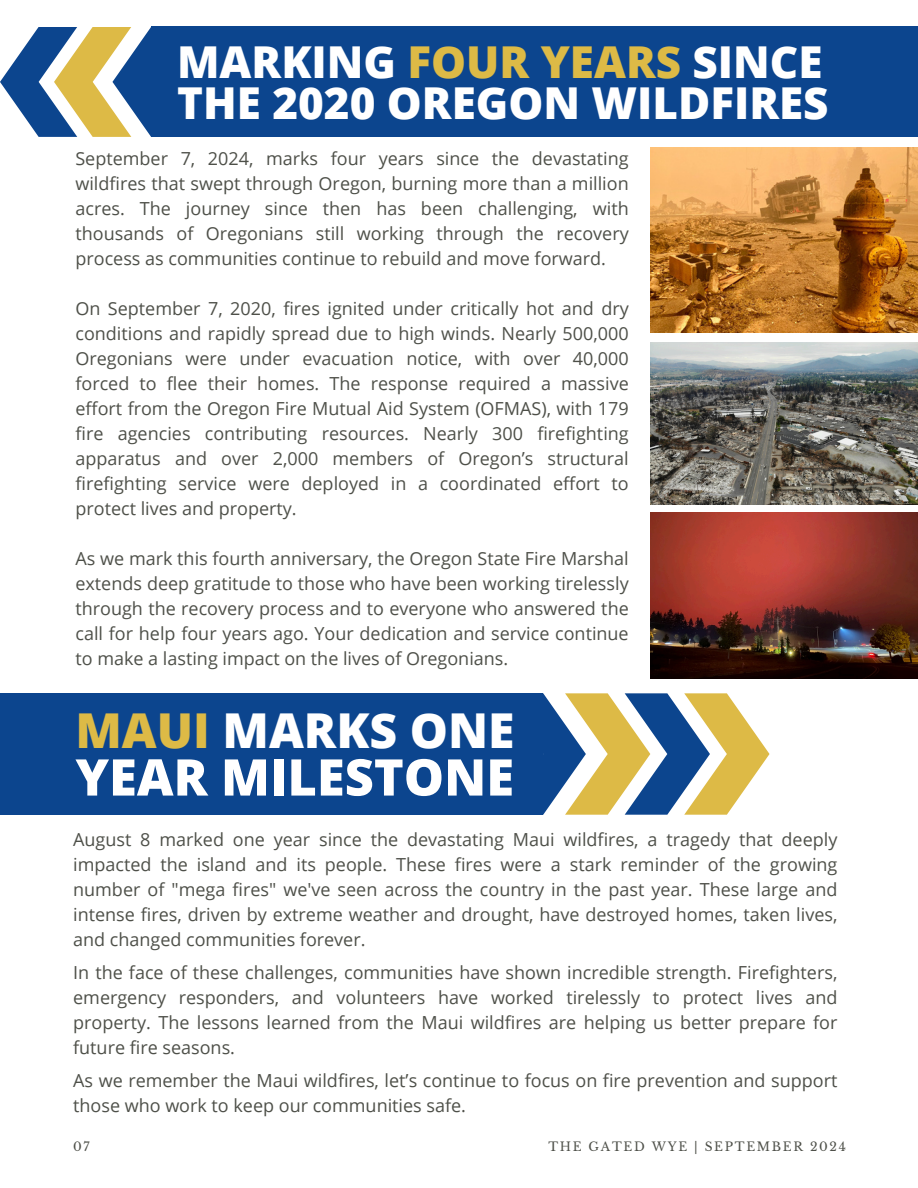
<style>
.page{position:relative;width:918px;height:1188px;background:#fff}
.page>*{position:absolute;margin:0;border:0;box-sizing:border-box;transform-origin:0 0}
.t1{font:800 50.55px "Open Sans";color:#fff}
.t2{font:800 48.15px "Open Sans";color:#fff}
.t3{font:800 43.95px/40.3px "Open Sans";color:#fff}
.t4{font:18px/25px "Open Sans";color:#4e5049;text-align:justify}
.t5{font:12.15px "Libre Baskerville";letter-spacing:.14em;color:#4e5049}
.s1{color:#ddba46}
</style>
<div class="page">
<div style="left:0;top:693px;width:543px;height:122px;background:#0c458e"></div>
<div style="left:152px;top:27px;width:766px;height:110px;background:#0c458e"></div>
<svg style="left:0;top:27px;width:152px;height:110px"></svg>
<img style="left:651px;top:148px;width:267px;height:184px">
<img style="left:651px;top:343px;width:267px;height:162px">
<img style="left:651px;top:513px;width:267px;height:166px">
<svg style="left:543px;top:693px;width:227px;height:122px"></svg>
<h3 class="t3" style="left:177px;top:41px;width:653px">MARKING <span class="s1">FOUR YEARS</span> SINCE<br>THE 2020 OREGON WILDFIRES</h3>
<h3 class="t4" style="left:75px;top:145px;width:555px">September 7, 2024, marks four years since the devastating wildfires that swept through Oregon, burning more than a million acres. The journey since then has been challenging, with thousands of Oregonians still working through the recovery process as communities continue to rebuild and move forward.</h3>
<p class="t4" style="left:75px;top:295px;width:555px">On September 7, 2020, fires ignited under critically hot and dry conditions and rapidly spread due to high winds. Nearly 500,000<br>Oregonians were under evacuation notice, with over 40,000 forced to flee their homes. The response required a massive effort from the Oregon Fire Mutual Aid System (OFMAS), with 179 fire agencies contributing resources. Nearly 300 firefighting apparatus and over 2,000 members of Oregon’s structural firefighting service were deployed in a coordinated effort to protect lives and property.</p>
<p class="t4" style="left:75px;top:545px;width:555px">As we mark this fourth anniversary, the Oregon State Fire Marshal extends deep gratitude to those who have been working tirelessly through the recovery process and to everyone who answered the call for help four years ago. Your dedication and service continue to make a lasting impact on the lives of Oregonians.</p>
<h3 class="t2" style="left:75px;top:696px;width:441px"><span class="s1">MAUI</span> MARKS ONE</h3>
<h3 class="t1" style="left:75px;top:742px;width:440px">YEAR MILESTONE</h3>
<p class="t4" style="left:73px;top:826px;width:766px">August 8 marked one year since the devastating Maui wildfires, a tragedy that deeply impacted the island and its people. These fires were a stark reminder of the growing number of "mega fires" we've seen across the country in the past year. These large and intense fires, driven by extreme weather and drought, have destroyed homes, taken lives, and changed communities forever.</p>
<p class="t4" style="left:73px;top:959px;width:766px">In the face of these challenges, communities have shown incredible strength. Firefighters, emergency responders, and volunteers have worked tirelessly to protect lives and property. The lessons learned from the Maui wildfires are helping us better prepare for future fire seasons.</p>
<h1 class="t4" style="left:73px;top:1067px;width:766px">As we remember the Maui wildfires, let’s continue to focus on fire prevention and support those who work to keep our communities safe.</h1>
<p class="t5" style="left:73px;top:1139px;width:18px">07</p>
<h3 class="t5" style="left:548px;top:1139px;width:299px">THE GATED WYE | SEPTEMBER 2024</h3>
</div>
